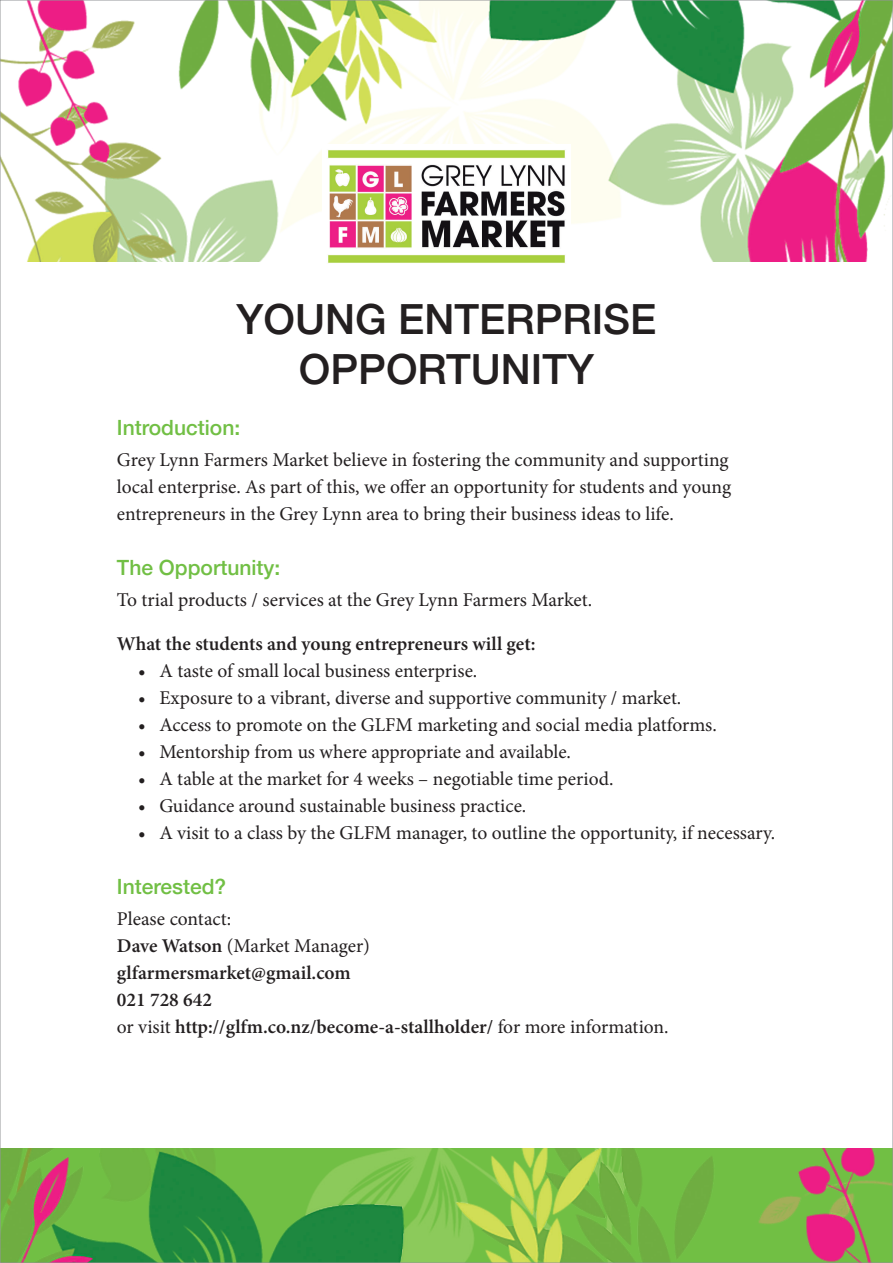
<style>
.page{position:relative;width:893px;height:1263px;background:#fff}
.page>*{position:absolute;margin:0;border:0;box-sizing:border-box;transform-origin:0 0}
.t1{font:500 41.55px/49.9px "Helvetica Neue";color:#231f20;text-align:center}
.t2{font:500 21px "Helvetica Neue";color:#71bf44}
.t3{font:19.5px/27px "Minion Pro";letter-spacing:-.005em;color:#231f20}
.t4{font:600 19.5px/27px "Minion Pro";color:#231f20}
.s1{font-weight:400}
</style>
<div class="page">
<img style="left:2px;top:2px;width:889px;height:259px">
<img style="left:2px;top:1148px;width:889px;height:113px">
<img style="left:323px;top:144px;width:247px;height:119px">
<h1 class="t1" style="left:237px;top:291px;width:421px">YOUNG ENTERPRISE<br>OPPORTUNITY</h1>
<p class="t2" style="left:117px;top:410px;width:125px">Introduction:</p>
<p class="t3" style="left:117px;top:446px;width:616px">Grey Lynn Farmers Market believe in fostering the community and supporting local enterprise. As part of this, we offer an opportunity for students and young entrepreneurs in the Grey Lynn area to bring their business ideas to life.</p>
<p class="t2" style="left:117px;top:550px;width:165px">The Opportunity:</p>
<p class="t3" style="left:117px;top:586px;width:477px">To trial products / services at the Grey Lynn Farmers Market.</p>
<p class="t4" style="left:117px;top:630px;width:420px">What the students and young entrepreneurs will get:</p>
<p class="t3" style="left:138px;top:657px;width:341px">• A taste of small local business enterprise.</p>
<p class="t3" style="left:138px;top:684px;width:545px">• Exposure to a vibrant, diverse and supportive community / market.</p>
<p class="t3" style="left:138px;top:711px;width:580px">• Access to promote on the GLFM marketing and social media platforms.</p>
<p class="t3" style="left:138px;top:738px;width:434px">• Mentorship from us where appropriate and available.</p>
<p class="t3" style="left:138px;top:765px;width:477px">• A table at the market for 4 weeks – negotiable time period.</p>
<p class="t3" style="left:138px;top:792px;width:390px">• Guidance around sustainable business practice.</p>
<p class="t3" style="left:138px;top:819px;width:639px">• A visit to a class by the GLFM manager, to outline the opportunity, if necessary.</p>
<p class="t2" style="left:117px;top:870px;width:111px">Interested?</p>
<p class="t4" style="left:117px;top:905px;width:553px"><span class="s1">Please contact:<br></span>Dave Watson <span class="s1">(Market Manager)<br></span>glfarmersmarket@gmail.com<br>021 728 642<br><span class="s1">or visit</span> http://glfm.co.nz/become-a-stallholder/ <span class="s1">for more information.</span></p>
</div>
